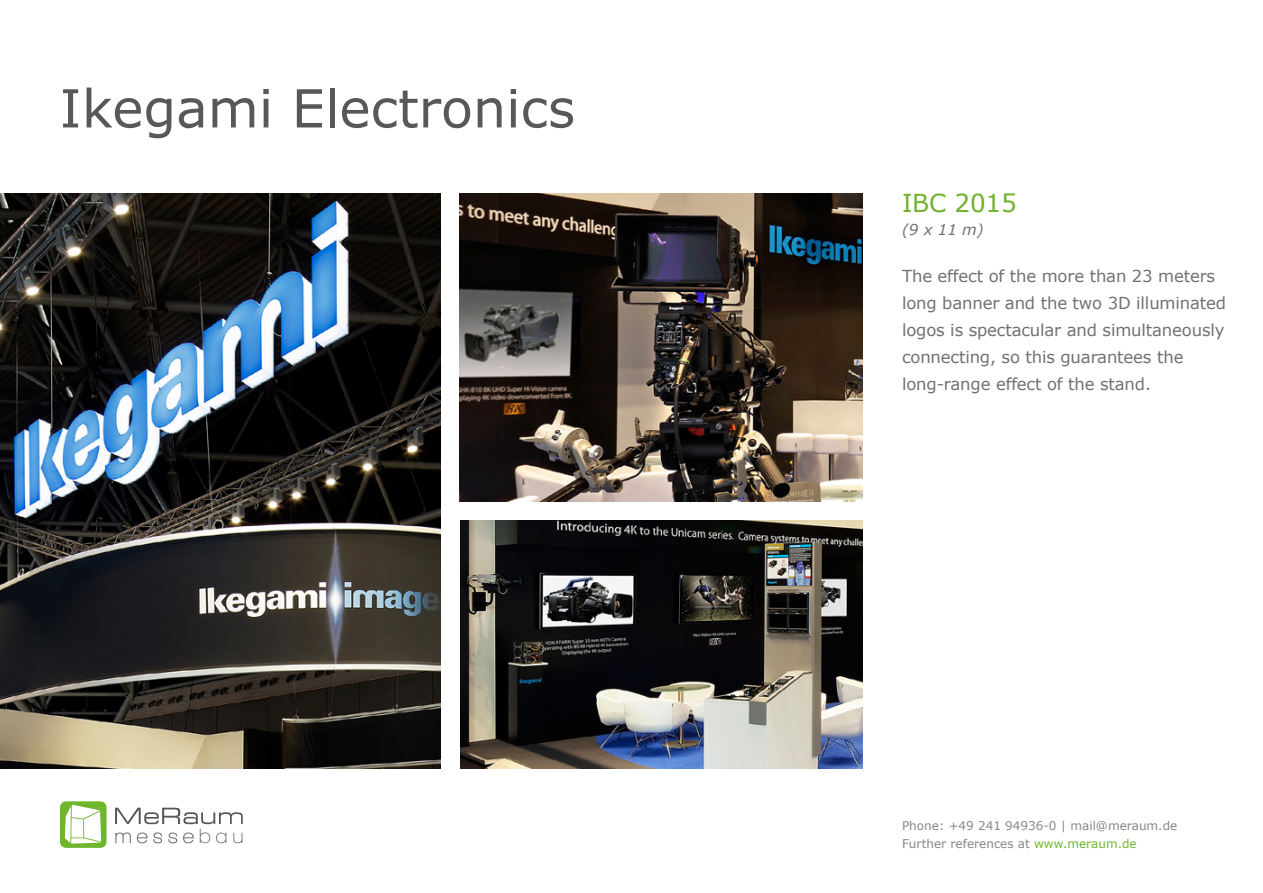
<style>
.page{position:relative;width:1263px;height:893px;background:#fff}
.page>*{position:absolute;margin:0;border:0;box-sizing:border-box;transform-origin:0 0}
.t1{font:52.5px "Verdana";color:#58585a}
.t2{font:52.5px "Verdana";color:#575756}
.t3{font:24.75px "Verdana";letter-spacing:-.01em;color:#70b22d}
.t4{font:24.75px "Verdana";color:#70b62c}
.t5{font:16.5px/27px "Verdana";letter-spacing:-.01em;color:#707172}
.t6{font:16.5px/27px "Verdana";color:#706f6f}
.t7{font:italic 15px "Verdana";color:#706f6f}
.t8{font:italic 15px "Verdana";color:#707172}
.t9{font:12px/17.4px "Verdana";color:#878787}
.t10{font:12px "Verdana";letter-spacing:-.01em;color:#87888a}
.s1{color:#707172}
.s2{color:#70b62c}
</style>
<div class="page">
<svg style="left:60px;top:801px;width:183px;height:47px"></svg>
<img style="left:0;top:193px;width:441px;height:575px">
<img style="left:460px;top:193px;width:402px;height:308px">
<img style="left:460px;top:520px;width:403px;height:248px">
<h1 class="t2" style="left:60px;top:75px;width:401px">AGC Chemicals</h1>
<h1 class="t1" style="left:60px;top:72px;width:517px">Ikegami Electronics</h1>
<h2 class="t4" style="left:902px;top:187px;width:89px">K 2013</h2>
<p class="t7" style="left:902px;top:220px;width:74px">(8 x 6 m)</p>
<h2 class="t3" style="left:902px;top:186px;width:116px">IBC 2015</h2>
<p class="t8" style="left:909px;top:219px;width:11px">9</p>
<p class="t8" style="left:938px;top:219px;width:47px">11 m)</p>
<p class="t5" style="left:902px;top:263px;width:326px">The effect of the more than 23 meters long banner and the two 3D illuminated logos is sp ctacular and si ultaneously connecting, so this guarantees the long-range effect of the st</p>
<p class="t6" style="left:902px;top:263px;width:281px">ADAPTABLE AND CUSTOMIZED<br>Highly specialised plastics are the core business of AGC Chemicals.<br>They are used around the world</p>
<p class="t6" style="left:902px;top:371px;width:250px">especially in aeronautical and<span class="s1">.</span></p>
<p class="t9" style="left:902px;top:818px;width:277px">Phone: +49 241 94936-0 | mail@meraum.de<br>Further references at <span class="s2">www.meraum.de</span></p>
<p class="t10" style="left:992px;top:818px;width:182px">1 94936-0 | mail@meraum.de</p>
</div>
